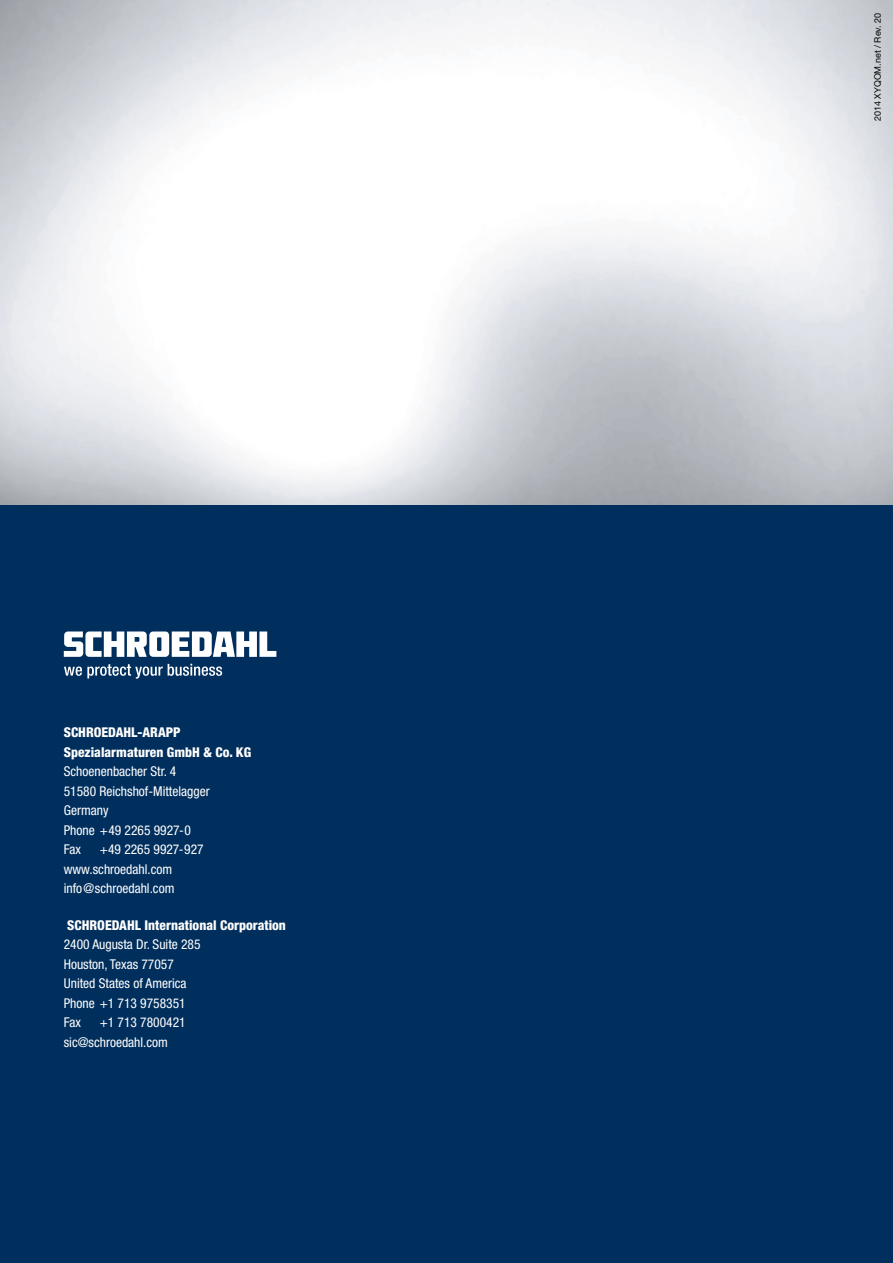
<style>
.page{position:relative;width:893px;height:1263px;background:#fff}
.page>*{position:absolute;margin:0;border:0;box-sizing:border-box;transform-origin:0 0}
.t1{font:condensed 13.5px "Helvetica Neue LT Std";color:#fff}
.t2{font:800 condensed 13.5px "Helvetica Neue LT Std";color:#fff}
.Überschrift{font:9px "Helvetica Neue LT Std";color:#000}
</style>
<div class="page">
<div style="left:0;top:505px;width:893px;height:758px;background:#002f5d"></div>
<svg style="left:64px;top:631px;width:212px;height:26px"></svg>
<svg style="left:64px;top:664px;width:158px;height:15px"></svg>
<p class="t2" style="left:64px;top:724px;width:119px">SCHROEDAHL-ARAPP</p>
<p class="t2" style="left:64px;top:743px;width:189px">Spezialarmaturen GmbH &amp; Co. KG</p>
<p class="t1" style="left:64px;top:763px;width:114px">Schoenenbacher Str. 4</p>
<p class="t1" style="left:64px;top:783px;width:147px">51580 Reichshof-Mittelagger</p>
<p class="t1" style="left:64px;top:802px;width:46px">Germany</p>
<p class="t1" style="left:64px;top:822px;width:129px">Phone +49 2265 9927-0</p>
<p class="t1" style="left:64px;top:841px;width:19px">Fax</p>
<p class="t1" style="left:100px;top:841px;width:105px">+49 2265 9927-927</p>
<p class="t1" style="left:64px;top:861px;width:110px">www.schroedahl.com</p>
<p class="t1" style="left:64px;top:880px;width:112px">info@schroedahl.com</p>
<p class="t2" style="left:67px;top:917px;width:220px">SCHROEDAHL International Corporation</p>
<p class="t1" style="left:64px;top:937px;width:138px">2400 Augusta Dr. Suite 285</p>
<p class="t1" style="left:64px;top:956px;width:112px">Houston, Texas 77057</p>
<p class="t1" style="left:64px;top:976px;width:124px">United States of America</p>
<p class="t1" style="left:64px;top:995px;width:123px">Phone +1 713 9758351</p>
<p class="t1" style="left:64px;top:1015px;width:19px">Fax</p>
<p class="t1" style="left:100px;top:1015px;width:87px">+1 713 7800421</p>
<p class="t1" style="left:64px;top:1034px;width:106px">sic@schroedahl.com</p>
<p class="Überschrift" style="left:872px;top:121px;width:110px;rotate:-90deg">2014 XYQOM.net / Rev. 20</p>
</div>
